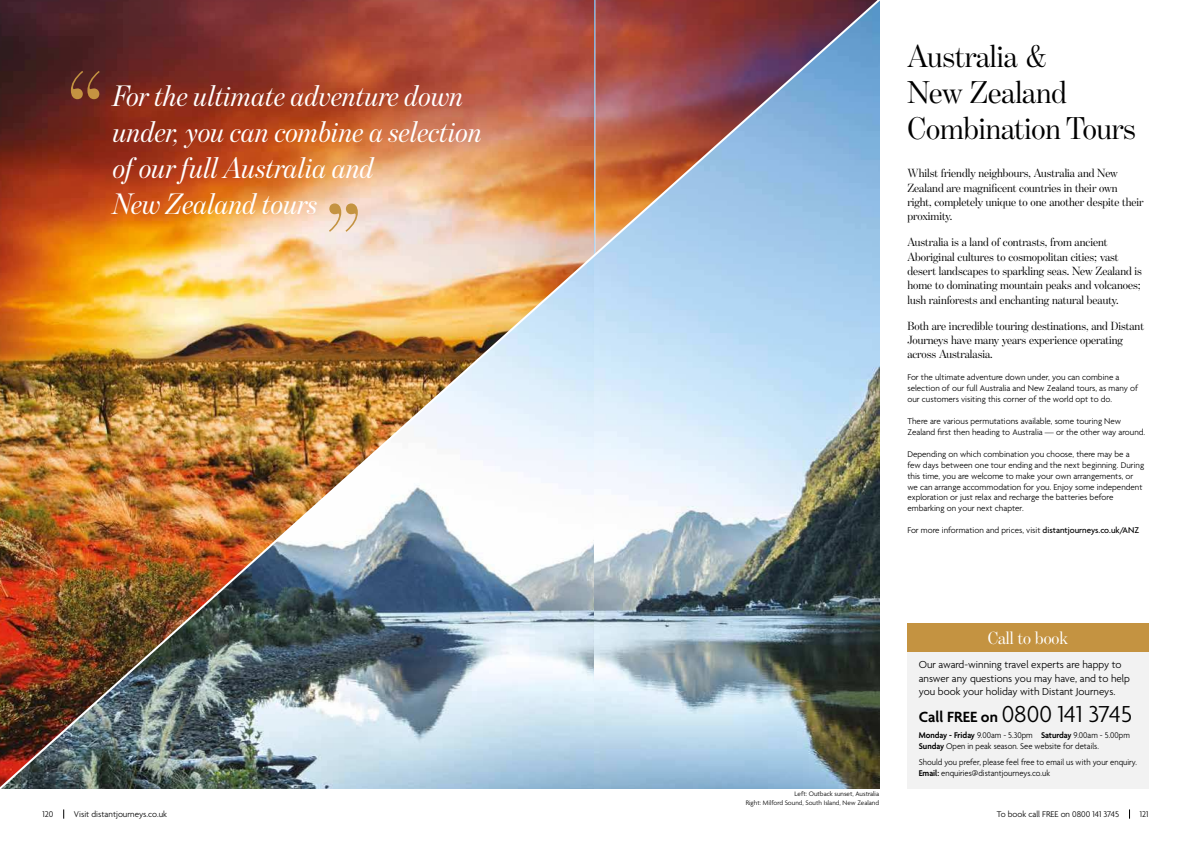
<style>
.page{position:relative;width:1191px;height:842px;background:#fff}
.page>*{position:absolute;margin:0;border:0;box-sizing:border-box;transform-origin:0 0}
.t1{font:32px/36px "Benton Mod Disp";color:#000}
.t2{font:italic 30px/36px "Benton Mod Disp";color:#fff}
.t3{font:300 25px "Agenda";color:#000}
.t4{font:18px "Benton Mod Disp";color:#fff}
.t5{font:12px/14.4px "Benton Mod Disp";color:#000}
.t6{font:300 11px/13.2px "Agenda";color:#000}
.t7{font:300 9px/10.8px "Agenda";color:#000}
.t8{font:300 9px/10.8px "Agenda";color:#000;scale:.95 1}
.t9{font:300 7px/9.1px "Agenda";color:#000;text-align:right}
.s1{font-weight:500}
.s2{font-weight:600;font-size:16px}
.s3{font-weight:600}
</style>
<div class="page">
<img style="left:0;top:0;width:595px;height:819px">
<div style="left:907px;top:652px;width:241px;height:136px;background:#f2f2f2"></div>
<div style="left:907px;top:624px;width:241px;height:28px;background:#c49341"></div>
<img style="left:595px;top:0;width:285px;height:789px">
<h2 class="t2" style="left:113px;top:80px;width:371px">For the ultimate adventure down under, you can combine a selection of our full Australia and<br>New Zealand tours</h2>
<p class="t7" style="left:43px;top:810px;width:12px">120</p>
<p class="t7" style="left:74px;top:810px;width:95px">Visit distantjourneys.co.uk</p>
<h1 class="t1" style="left:907px;top:42px;width:230px">Australia &amp;<br>New Zealand<br>Combination Tours</h1>
<h3 class="t5" style="left:907px;top:167px;width:238px">Whilst friendly neighbours, Australia and New Zealand are magnificent countries in their own right, completely unique to one another despite their proximity.</h3>
<p class="t5" style="left:907px;top:236px;width:236px">Australia is a land of contrasts, from ancient Aboriginal cultures to cosmopolitan cities; vast desert landscapes to sparkling seas. New Zealand is home to dominating mountain peaks and volcanoes; lush rainforests and enchanting natural beauty.</p>
<h3 class="t5" style="left:907px;top:319px;width:238px">Both are incredible touring destinations, and Distant<br>Journeys have many years experience operating across Australasia.</h3>
<p class="t7" style="left:907px;top:373px;width:232px">For the ultimate adventure down under, you can combine a selection of our full Australia and New Zealand tours, as many of our customers visiting this corner of the world opt to do.</p>
<p class="t7" style="left:907px;top:417px;width:239px">There are various permutations available, some touring New<br>Zealand first then heading to Australia — or the other way around.</p>
<p class="t7" style="left:907px;top:450px;width:238px">Depending on which combination you choose, there may be a few days between one tour ending and the next beginning. During this time, you are welcome to make your own arrangements, or we can arrange accommodation for you. Enjoy some independent exploration or just relax and recharge the batteries before embarking on your next chapter.</p>
<p class="t7" style="left:907px;top:526px;width:233px">For more information and prices, visit <span class="s1">distantjourneys.co.uk/ANZ</span></p>
<p class="t9" style="left:745px;top:790px;width:135px">Left: Outback sunset, Australia<br>Right: Milford Sound, South Island, New Zealand</p>
<h3 class="t4" style="left:987px;top:632px;width:82px">Call to book</h3>
<p class="t6" style="left:918px;top:659px;width:213px">Our award-winning travel experts are happy to answer any questions you may have, and to help you book your holiday with Distant Journeys.</p>
<h3 class="t3" style="left:918px;top:704px;width:215px"><span class="s2">Call FREE on</span> 0800 141 3745</h3>
<p class="t8" style="left:918px;top:730px;width:224px"><span class="s3">Monday - Friday</span> 9.00am - 5.30pm <span class="s3">Saturday</span> 9.00am - 5.00pm<br><span class="s3">Sunday</span> Open in peak season. See website for details.</p>
<p class="t8" style="left:918px;top:757px;width:231px">Should you prefer, please feel free to email us with your enquiry.<br><span class="s3">Email:</span> enquiries@distantjourneys.co.uk</p>
<p class="t7" style="left:996px;top:810px;width:124px">To book call FREE on 0800 141 3745</p>
<p class="t7" style="left:1139px;top:810px;width:10px">121</p>
</div>
